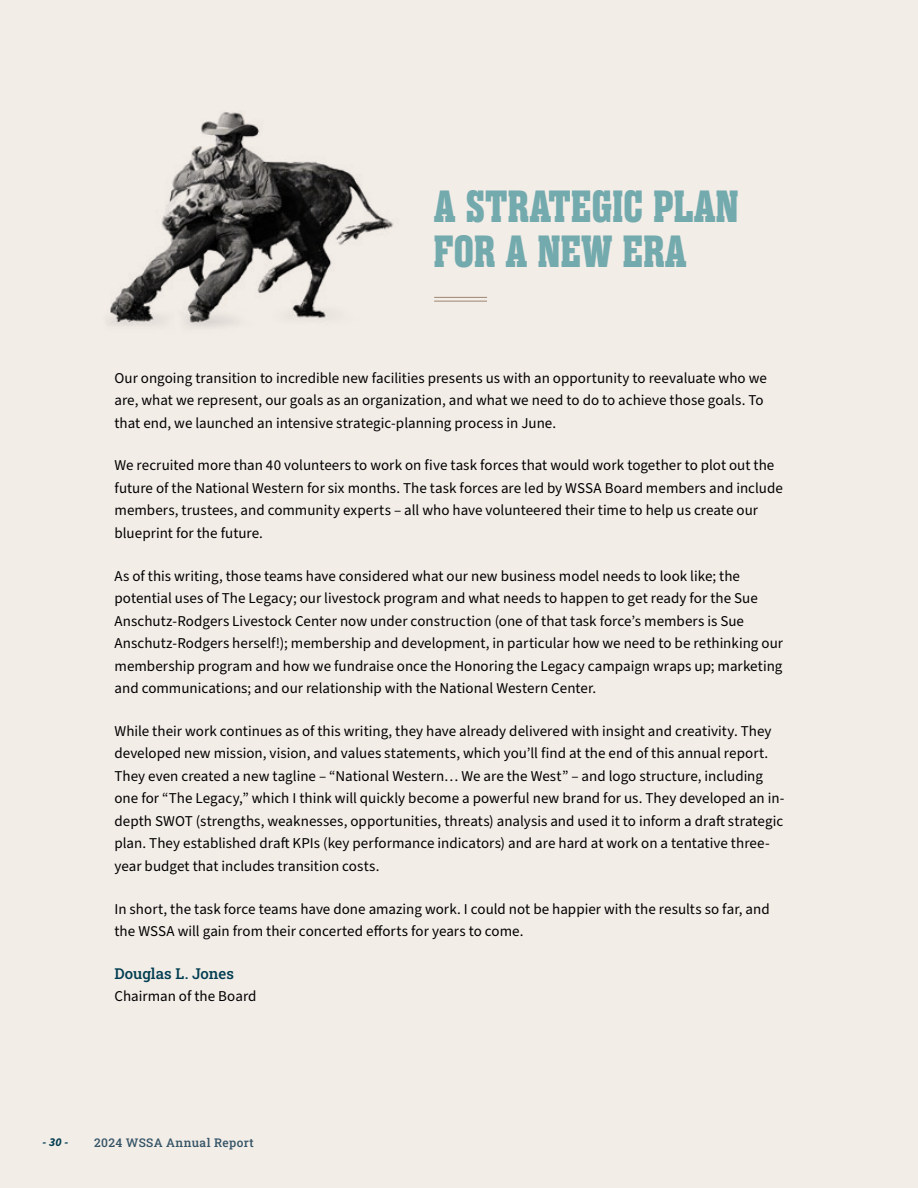
<style>
.page{position:relative;width:918px;height:1188px;background:#f3ede8}
.page>*{position:absolute;margin:0;border:0;box-sizing:border-box;transform-origin:0 0}
.t1{font:700 45px/45px "Rama Slab E";letter-spacing:.02em;color:#73aaad}
.Body_Text{font:15px/22.5px "Source Sans Pro";color:#000}
.t2{font:500 12px "Roboto Slab";letter-spacing:.03em;color:#355466}
.t3{font:italic 700 12px "Source Sans Pro";color:#003d50}
.s1{font-family:"Roboto Slab";font-weight:500;color:#003d50}
</style>
<div class="page">
<img style="left:110px;top:112px;width:284px;height:215px">
<hr style="left:434px;top:297px;width:53px;height:1px;background:#9c856f">
<hr style="left:434px;top:301px;width:53px;height:1px;background:#9c856f">
<h2 class="t1" style="left:434px;top:185px;width:306px">A STRATEGIC PLAN<br>FOR A NEW ERA</h2>
<p class="Body_Text" style="left:114px;top:367px;width:654px">Our ongoing transition to incredible new facilities presents us with an opportunity to reevaluate who we are, what we represent, our goals as an organization, and what we need to do to achieve those goals. To that end, we launched an intensive strategic-planning process in June.</p>
<p class="Body_Text" style="left:114px;top:455px;width:670px">We recruited more than 40 volunteers to work on five task forces that would work together to plot out the future of the National Western for six months. The task forces are led by WSSA Board members and include members, trustees, and community experts – all who have volunteered their time to help us create our blueprint for the future.</p>
<p class="Body_Text" style="left:114px;top:565px;width:670px">As of this writing, those teams have considered what our new business model needs to look like; the potential uses of The Legacy; our livestock program and what needs to happen to get ready for the Sue Anschutz-Rodgers Livestock Center now under construction (one of that task force’s members is Sue Anschutz-Rodgers herself!); membership and development, in particular how we need to be rethinking our membership program and how we fundraise once the Honoring the Legacy campaign wraps up; marketing and communications; and our relationship with the National Western Center.</p>
<p class="Body_Text" style="left:114px;top:720px;width:672px">While their work continues as of this writing, they have already delivered with insight and creativity. They developed new mission, vision, and values statements, which you’ll find at the end of this annual report.<br>They even created a new tagline – “National Western… We are the West” – and logo structure, including one for “The Legacy,” which I think will quickly become a powerful new brand for us. They developed an in&shy;depth SWOT (strengths, weaknesses, opportunities, threats) analysis and used it to inform a draft strategic plan. They established draft KPIs (key performance indicators) and are hard at work on a tentative three&shy;year budget that includes transition costs.</p>
<p class="Body_Text" style="left:114px;top:898px;width:657px">In short, the task force teams have done amazing work. I could not be happier with the results so far, and the WSSA will gain from their concerted efforts for years to come.</p>
<p class="Body_Text" style="left:114px;top:963px;width:144px"><span class="s1">Douglas L. Jones<br></span>Chairman of the Board</p>
<p class="t3" style="left:43px;top:1134px;width:27px">- 30 -</p>
<p class="t2" style="left:94px;top:1134px;width:161px">2024 WSSA Annual Report</p>
</div>
